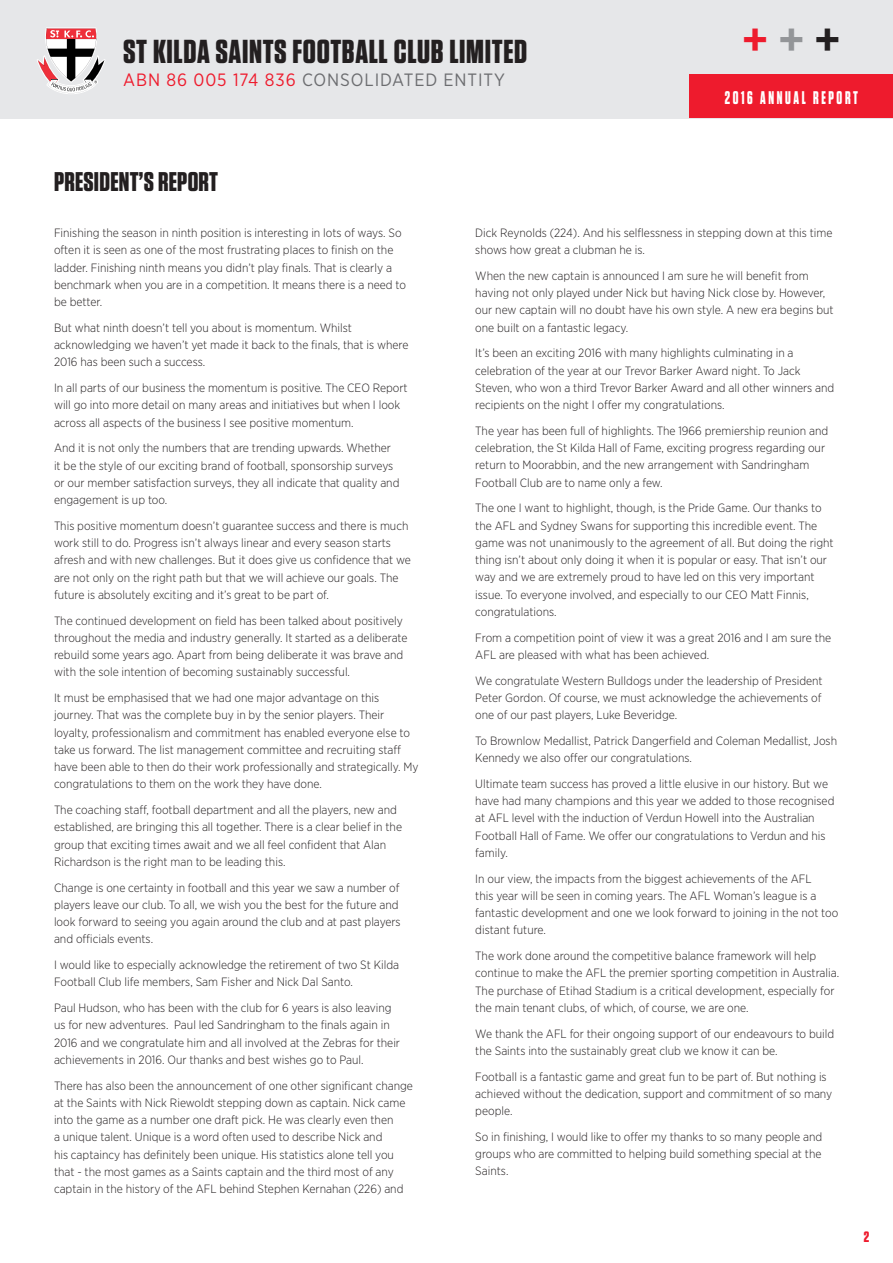
<style>
.page{position:relative;width:893px;height:1263px;background:#fff}
.page>*{position:absolute;margin:0;border:0;box-sizing:border-box;transform-origin:0 0}
.t1{font:500 49.5px "Gotham Narrow";color:#ee1b2d}
.t2{font:700 33.15px "Tungsten";letter-spacing:.02em;color:#231f20}
.t3{font:700 27px "Tungsten";letter-spacing:.01em;color:#231f20}
.t4{font:700 18.3px "Tungsten";letter-spacing:.18em;color:#fff;scale:.8 1}
.t5{font:17.85px "Gotham Narrow";letter-spacing:.05em;color:#6c6d70}
.t6{font:700 15px "Tungsten";color:#ee1b2d}
.t7{font:300 12px/17.2px "Gotham Narrow";color:#231f20}
.s1{color:#ee1b2d}
.s2{color:#939598}
.s3{color:#231f20}
</style>
<div class="page">
<div style="left:0;top:0;width:893px;height:119px;background:#e6e7e9"></div>
<svg style="left:37px;top:27px;width:68px;height:67px"></svg>
<div style="left:690px;top:74px;width:203px;height:44px;background:#ee1b2d"></div>
<h2 class="t2" style="left:123px;top:34px;width:406px">ST KILDA SAINTS FOOTBALL CLUB LIMITED</h2>
<h3 class="t5" style="left:123px;top:68px;width:383px"><span class="s1">ABN 86 005 174 836</span> CONSOLIDATED ENTITY</h3>
<h3 class="t3" style="left:54px;top:168px;width:166px">PRESIDENT’S REPORT</h3>
<h1 class="t1" style="left:742px;top:8px;width:101px">+<span class="s2">+</span> <span class="s3">+</span></h1>
<h3 class="t4" style="left:725px;top:88px;width:168px">2016 ANNUAL REPORT</h3>
<p class="t7" style="left:54px;top:224px;width:353px">Finishing the season in ninth position is interesting in lots of ways. So often it is seen as one of the most frustrating places to finish on the ladder. Finishing ninth means you didn’t play finals. That is clearly a benchmark when you are in a competition. It means there is a need to be better.</p>
<p class="t7" style="left:54px;top:319px;width:356px">But what ninth doesn’t tell you about is momentum. Whilst acknowledging we haven’t yet made it back to the finals, that is where<br>2016 has been such a success.</p>
<p class="t7" style="left:54px;top:379px;width:355px">In all parts of our business the momentum is positive. The CEO Report will go into more detail on many areas and initiatives but when I look across all aspects of the business I see positive momentum.</p>
<p class="t7" style="left:54px;top:439px;width:347px">And it is not only the numbers that are trending upwards. Whether it be the style of our exciting brand of football, sponsorship surveys or our member satisfaction surveys, they all indicate that quality and engagement is up too.</p>
<p class="t7" style="left:54px;top:517px;width:358px">This positive momentum doesn’t guarantee success and there is much work still to do. Progress isn’t always linear and every season starts afresh and with new challenges. But it does give us confidence that we are not only on the right path but that we will achieve our goals. The future is absolutely exciting and it’s great to be part of.</p>
<p class="t7" style="left:54px;top:611px;width:355px">The continued development on field has been talked about positively throughout the media and industry generally. It started as a deliberate rebuild some years ago. Apart from being deliberate it was brave and with the sole intention of becoming sustainably successful.</p>
<p class="t7" style="left:54px;top:689px;width:366px">It must be emphasised that we had one major advantage on this journey. That was the complete buy in by the senior players. Their loyalty, professionalism and commitment has enabled everyone else to take us forward. The list management committee and recruiting staff have been able to then do their work professionally and strategically. My congratulations to them on the work they have done.</p>
<p class="t7" style="left:54px;top:801px;width:350px">The coaching staff, football department and all the players, new and established, are bringing this all together. There is a clear belief in the group that exciting times await and we all feel confident that Alan Richardson is the right man to be leading this.</p>
<p class="t7" style="left:54px;top:878px;width:348px">Change is one certainty in football and this year we saw a number of players leave our club. To all, we wish you the best for the future and look forward to seeing you again around the club and at past players and officials events.</p>
<p class="t7" style="left:54px;top:956px;width:347px">I would like to especially acknowledge the retirement of two St Kilda<br>Football Club life members, Sam Fisher and Nick Dal Santo.</p>
<p class="t7" style="left:54px;top:999px;width:348px">Paul Hudson, who has been with the club for 6 years is also leaving us for new adventures. Paul led Sandringham to the finals again in 2016 and we congratulate him and all involved at the Zebras for their achievements in 2016. Our thanks and best wishes go to Paul.</p>
<p class="t7" style="left:54px;top:1076px;width:360px">There has also been the announcement of one other significant change at the Saints with Nick Riewoldt stepping down as captain. Nick came into the game as a number one draft pick. He was clearly even then<br>a unique talent. Unique is a word often used to describe Nick and<br>his captaincy has definitely been unique. His statistics alone tell you that - the most games as a Saints captain and the third most of any captain in the history of the AFL behind Stephen Kernahan (226) and</p>
<p class="t7" style="left:475px;top:224px;width:359px">Dick Reynolds (224). And his selflessness in stepping down at this time shows how great a clubman he is.</p>
<p class="t7" style="left:475px;top:267px;width:360px">When the new captain is announced I am sure he will benefit from having not only played under Nick but having Nick close by. However, our new captain will no doubt have his own style. A new era begins but one built on a fantastic legacy.</p>
<p class="t7" style="left:475px;top:344px;width:360px">It’s been an exciting 2016 with many highlights culminating in a celebration of the year at our Trevor Barker Award night. To Jack Steven, who won a third Trevor Barker Award and all other winners and recipients on the night I offer my congratulations.</p>
<p class="t7" style="left:475px;top:422px;width:354px">The year has been full of highlights. The 1966 premiership reunion and celebration, the St Kilda Hall of Fame, exciting progress regarding our return to Moorabbin, and the new arrangement with Sandringham Football Club are to name only a few.</p>
<p class="t7" style="left:475px;top:499px;width:360px">The one I want to highlight, though, is the Pride Game. Our thanks to the AFL and Sydney Swans for supporting this incredible event. The game was not unanimously to the agreement of all. But doing the right thing isn’t about only doing it when it is popular or easy. That isn’t our way and we are extremely proud to have led on this very important issue. To everyone involved, and especially to our CEO Matt Finnis, congratulations.</p>
<p class="t7" style="left:475px;top:628px;width:357px">From a competition point of view it was a great 2016 and I am sure the<br>AFL are pleased with what has been achieved.</p>
<p class="t7" style="left:475px;top:671px;width:349px;text-align:justify">We congratulate Western Bulldogs under the leadership of President Peter Gordon. Of course, we must acknowledge the achievements of one of our past players, Luke Beveridge.</p>
<p class="t7" style="left:475px;top:732px;width:363px">To Brownlow Medallist, Patrick Dangerfield and Coleman Medallist, Josh<br>Kennedy we also offer our congratulations.</p>
<p class="t7" style="left:475px;top:775px;width:361px">Ultimate team success has proved a little elusive in our history. But we have had many champions and this year we added to those recognised at AFL level with the induction of Verdun Howell into the Australian Football Hall of Fame. We offer our congratulations to Verdun and his family.</p>
<p class="t7" style="left:475px;top:869px;width:365px">In our view, the impacts from the biggest achievements of the AFL<br>this year will be seen in coming years. The AFL Woman’s league is a fantastic development and one we look forward to joining in the not too distant future.</p>
<p class="t7" style="left:475px;top:947px;width:365px">The work done around the competitive balance framework will help continue to make the AFL the premier sporting competition in Australia.<br>The purchase of Etihad Stadium is a critical development, especially for the main tenant clubs, of which, of course, we are one.</p>
<p class="t7" style="left:475px;top:1024px;width:360px">We thank the AFL for their ongoing support of our endeavours to build the Saints into the sustainably great club we know it can be.</p>
<p class="t7" style="left:475px;top:1067px;width:358px">Football is a fantastic game and great fun to be part of. But nothing is achieved without the dedication, support and commitment of so many people.</p>
<p class="t7" style="left:475px;top:1128px;width:348px;text-align:justify">So in finishing, I would like to offer my thanks to so many people and groups who are committed to helping build something special at the Saints.</p>
<p class="t6" style="left:864px;top:1229px;width:7px">2</p>
</div>
